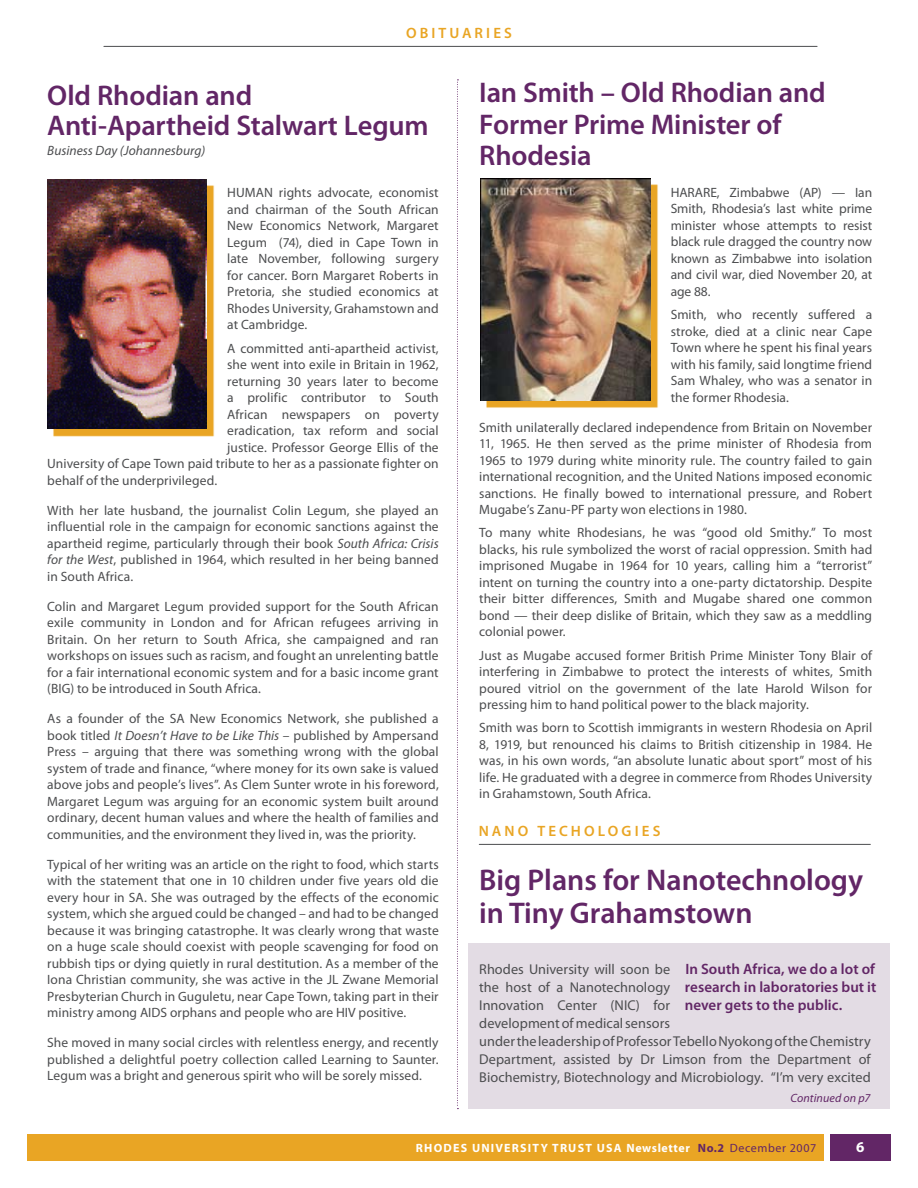
<style>
.page{position:relative;width:918px;height:1188px;background:#fff}
.page>*{position:absolute;margin:0;border:0;box-sizing:border-box;transform-origin:0 0}
.t1{font:600 30px/33px "Myriad Pro";color:#622666}
.t2{font:600 28.5px/31.5px "Myriad Pro";letter-spacing:-.005em;color:#622666}
.t3{font:600 15px/18px "Myriad Pro";letter-spacing:.005em;color:#622666;text-align:justify}
.t4{font:600 15px "Myriad Pro";letter-spacing:.205em;color:#e9a524}
.t5{font:14.25px/18px "Myriad Pro";letter-spacing:.005em;color:#4c4d4f}
.t6{font:13.5px/16.5px "Myriad Pro";letter-spacing:.005em;color:#4c4d4f;text-align:justify}
.t7{font:italic 13.5px "Myriad Pro";letter-spacing:.005em;color:#4c4d4f}
.t8{font:700 12px "Myriad";letter-spacing:.1em;color:#fff}
.t9{font:italic 12px "Myriad Pro";letter-spacing:.01em;color:#622666}
.s1{font-style:italic}
.s2{color:#622666}
.s3{font-weight:400;color:#622666}
</style>
<div class="page">
<div style="left:830px;top:1134px;width:61px;height:27px;background:#622666"></div>
<div style="left:27px;top:1134px;width:797px;height:27px;background:#e9a524"></div>
<div style="left:468px;top:943px;width:422px;height:166px;background:#e3dce4"></div>
<hr style="left:104px;top:46px;width:713px;height:1px;background:#4c4d4f">
<div style="left:484px;top:183px;width:174px;height:226px;background:#e9a524"></div>
<img style="left:480px;top:179px;width:170px;height:222px">
<div style="left:52px;top:184px;width:163px;height:253px;background:#e9a524"></div>
<img style="left:47px;top:179px;width:160px;height:250px">
<svg style="left:457px;top:80px;width:1px;height:1029px"></svg>
<hr style="left:479px;top:844px;width:391px;height:1px;background:#4c4d4f">
<p class="t4" style="left:406px;top:24px;width:107px">Obi tuari es</p>
<h2 class="t2" style="left:47px;top:80px;width:383px;line-height:30px">Old Rhodian and<br>Anti-Apartheid Stalwart Legum</h2>
<p class="t7" style="left:47px;top:142px;width:159px">Business Day (Johannesburg)</p>
<p class="t6" style="left:227px;top:184px;width:213px">HUMAN rights advocate, economist and chairman of the South African New Economics Network, Margaret Legum (74), died in Cape Town in late November, following surgery for cancer. Born Margaret Roberts in Pretoria, she studied economics at Rhodes University, Grahamstown and at Cambridge.</p>
<p class="t6" style="left:227px;top:340px;width:213px">A committed anti-apartheid activist,</p>
<p class="t6" style="left:227px;top:356px;width:213px">she went into exile in Britain in 1962,</p>
<p class="t6" style="left:227px;top:373px;width:213px">returning 30 years later to become</p>
<p class="t6" style="left:227px;top:389px;width:213px">a prolific contributor to South</p>
<p class="t6" style="left:227px;top:406px;width:213px">African newspapers on poverty</p>
<p class="t6" style="left:227px;top:422px;width:213px">eradication, tax reform and social</p>
<p class="t6" style="left:227px;top:439px;width:213px">justice. Professor George Ellis of the</p>
<p class="t6" style="left:47px;top:455px;width:393px">University of Cape Town paid tribute to her as a passionate fighter on</p>
<p class="t6" style="left:47px;top:472px;width:171px">behalf of the underprivileged.</p>
<p class="t6" style="left:47px;top:502px;width:393px">With her late husband, the journalist Colin Legum, she played an influential role in the campaign for economic sanctions against the apartheid regime, particularly through their book <span class="s1">South Africa: Crisis for the West</span>, published in 1964, which resulted in her being banned in South Africa.</p>
<p class="t6" style="left:47px;top:598px;width:393px">Colin and Margaret Legum provided support for the South African exile community in London and for African refugees arriving in Britain. On her return to South Africa, she campaigned and ran workshops on issues such as racism, and fought an unrelenting battle for a fair international economic system and for a basic income grant (BIG) to be introduced in South Africa.</p>
<p class="t6" style="left:47px;top:710px;width:393px">As a founder of the SA New Economics Network, she published a book titled <span class="s1">It Doesn’t Have to be Like This</span> – published by Ampersand Press – arguing that there was something wrong with the global system of trade and finance, “where money for its own sake is valued above jobs and people’s lives”. As Clem Sunter wrote in his foreword, Margaret Legum was arguing for an economic system built around ordinary, decent human values and where the health of families and communities, and the environment they lived in, was the priority.</p>
<p class="t6" style="left:47px;top:856px;width:393px">Typical of her writing was an article on the right to food, which starts with the statement that one in 10 children under five years old die every hour in SA. She was outraged by the effects of the economic system, which she argued could be changed – and had to be changed because it was bringing catastrophe. It was clearly wrong that waste on a huge scale should coexist with people scavenging for food on rubbish tips or dying quietly in rural destitution. As a member of the Iona Christian community, she was active in the JL Zwane Memorial Presbyterian Church in Guguletu, near Cape Town, taking part in their ministry among AIDS orphans and people who are HIV positive.</p>
<p class="t6" style="left:47px;top:1034px;width:393px">She moved in many social circles with relentless energy, and recently published a delightful poetry collection called Learning to Saunter.<br>Legum was a bright and generous spirit who will be sorely missed.</p>
<h2 class="t2" style="left:479px;top:76px;width:348px">Ian Smith – Old Rhodian and<br>Former Prime Minister of<br>Rhodesia</h2>
<p class="t6" style="left:671px;top:184px;width:203px">HARARE, Zimbabwe (AP) — Ian Smith, Rhodesia’s last white prime minister whose attempts to resist black rule dragged the country now known as Zimbabwe into isolation and civil war, died November 20, at age 88.</p>
<p class="t6" style="left:671px;top:306px;width:203px">Smith, who recently suffered a stroke, died at a clinic near Cape Town where he spent his final years with his family, said longtime friend Sam Whaley, who was a senator in the former Rhodesia.</p>
<p class="t6" style="left:479px;top:419px;width:394px">Smith unilaterally declared independence from Britain on November 11, 1965. He then served as the prime minister of Rhodesia from 1965 to 1979 during white minority rule. The country failed to gain international recognition, and the United Nations imposed economic sanctions. He finally bowed to international pressure, and Robert Mugabe’s Zanu-PF party won elections in 1980.</p>
<p class="t6" style="left:479px;top:524px;width:395px">To many white Rhodesians, he was “good old Smithy.” To most blacks, his rule symbolized the worst of racial oppression. Smith had imprisoned Mugabe in 1964 for 10 years, calling him a “terrorist” intent on turning the country into a one-party dictatorship. Despite their bitter differences, Smith and Mugabe shared one common bond — their deep dislike of Britain, which they saw as a meddling colonial power.</p>
<p class="t6" style="left:479px;top:647px;width:394px">Just as Mugabe accused former British Prime Minister Tony Blair of interfering in Zimbabwe to protect the interests of whites, Smith poured vitriol on the government of the late Harold Wilson for pressing him to hand political power to the black majority.</p>
<p class="t6" style="left:479px;top:719px;width:395px">Smith was born to Scottish immigrants in western Rhodesia on April 8, 1919, but renounced his claims to British citizenship in 1984. He was, in his own words, “an absolute lunatic about sport” most of his life. He graduated with a degree in commerce from Rhodes University in Grahamstown, South Africa.</p>
<p class="t4" style="left:479px;top:822px;width:183px">n an o tec hologi es</p>
<h1 class="t1" style="left:479px;top:863px;width:385px">Big Plans for Nanotechnology in Tiny Grahamstown</h1>
<p class="t3" style="left:685px;top:960px;width:193px">In South Africa, we do a lot of research in laboratories but it never gets to the public.</p>
<p class="t5" style="left:479px;top:960px;width:393px">Rhodes University will soon be<br>the host of a Nanotechnology<br>Innovation Center (NIC) for<br>development of medical sensors<br>under the leadership of Professor Tebello Nyokong of the Chemistry Department, assisted by Dr Limson from the Department of Biochemistry, Biotechnology and Microbiology. “I’m very excited</p>
<p class="t9" style="left:791px;top:1091px;width:81px">Continued on p7</p>
<p class="t8" style="left:416px;top:1142px;width:402px">RHODES UNIVERSITY TRU ST USA NEWSLETTER <span class="s2">NO.2</span> <span class="s3">December 2007</span></p>
</div>
